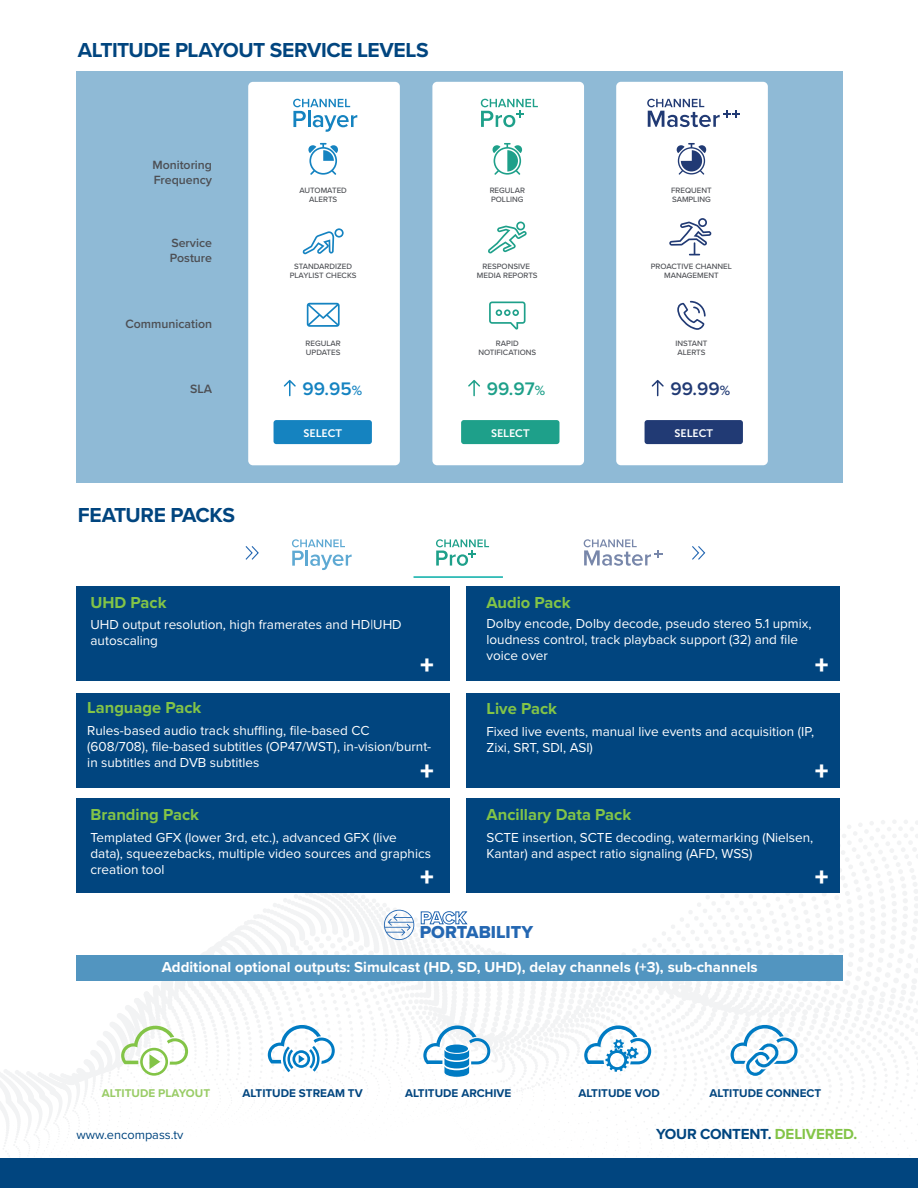
<style>
.page{position:relative;width:918px;height:1188px;background:#fff}
.page>*{position:absolute;margin:0;border:0;box-sizing:border-box;transform-origin:0 0}
.t1{font:900 27px "Proxima Nova";color:#fff}
.t2{font:700 21px "Proxima Nova";letter-spacing:-.02em;color:#01457f}
.t3{font:600 18.9px "Proxima Nova";color:#1583c1}
.t4{font:600 18.9px "Proxima Nova";color:#1ea08a}
.t5{font:600 18.9px "Proxima Nova";color:#213a74}
.t6{font:18px "Proxima Nova Extrabld";color:#2467b2}
.t7{font:700 16.5px "Proxima Nova";color:#83c447}
.t8{font:700 15.15px "Proxima Nova";letter-spacing:-.01em;color:#01457f}
.t9{font:700 15px "Proxima Nova";color:#fff}
.t10{font:13.5px/16.2px "Proxima Nova";color:#fff}
.t11{font:12.75px "Proxima Nova";color:#01457f}
.t12{font:600 12.45px "Proxima Nova";color:#4d4f54}
.t13{font:600 12.3px/14.9px "Proxima Nova";color:#4d4f54}
.t14{font:700 11.7px "Proxima Nova";color:#01457f}
.t15{font:700 11.7px "Proxima Nova";color:#9c6}
.t16{font:10.8px "Museo Sans 700";color:#fff}
.t17{font:500 7.95px/9px "Proxima Nova";color:#4d4f54;text-align:center}
.s1{font-size:13.95px}
.s2{color:#83c447}
</style>
<div class="page">
<div style="left:77px;top:587px;width:373px;height:94px;background:#01457f"></div>
<svg style="left:0;top:819px;width:918px;height:317px"></svg>
<svg style="left:268px;top:1025px;width:67px;height:47px"></svg>
<svg style="left:584px;top:1025px;width:67px;height:47px"></svg>
<svg style="left:121px;top:1026px;width:67px;height:50px"></svg>
<svg style="left:731px;top:1025px;width:67px;height:51px"></svg>
<svg style="left:423px;top:1025px;width:67px;height:52px"></svg>
<div style="left:0;top:1158px;width:918px;height:30px;background:#01457f"></div>
<div style="left:77px;top:71px;width:766px;height:412px;background:#8fbad6"></div>
<div style="left:616px;top:82px;width:152px;height:383px;background:#fff;border-radius:5px"></div>
<div style="left:432px;top:82px;width:152px;height:383px;background:#fff;border-radius:5px"></div>
<div style="left:248px;top:82px;width:152px;height:383px;background:#fff;border-radius:5px"></div>
<svg style="left:284px;top:380px;width:12px;height:16px"></svg>
<svg style="left:468px;top:380px;width:12px;height:16px"></svg>
<svg style="left:652px;top:380px;width:12px;height:16px"></svg>
<div style="left:274px;top:420px;width:98px;height:24px;background:#1583c0;border-radius:3px"></div>
<div style="left:461px;top:420px;width:98px;height:24px;background:#1ea08a;border-radius:3px"></div>
<div style="left:645px;top:420px;width:98px;height:24px;background:#213a74;border-radius:3px"></div>
<svg style="left:293px;top:99px;width:64px;height:33px"></svg>
<svg style="left:481px;top:99px;width:57px;height:28px"></svg>
<svg style="left:647px;top:99px;width:93px;height:28px"></svg>
<svg style="left:492px;top:143px;width:31px;height:32px"></svg>
<svg style="left:676px;top:143px;width:31px;height:32px"></svg>
<svg style="left:308px;top:143px;width:30px;height:32px"></svg>
<svg style="left:307px;top:303px;width:33px;height:24px"></svg>
<svg style="left:489px;top:302px;width:37px;height:28px"></svg>
<svg style="left:677px;top:301px;width:29px;height:29px"></svg>
<svg style="left:302px;top:228px;width:42px;height:26px"></svg>
<svg style="left:488px;top:222px;width:39px;height:31px"></svg>
<svg style="left:669px;top:218px;width:42px;height:37px"></svg>
<div style="left:77px;top:693px;width:373px;height:94px;background:#01457f"></div>
<div style="left:77px;top:955px;width:766px;height:26px;background:#5295c0"></div>
<svg style="left:420px;top:911px;width:48px;height:14px"></svg>
<svg style="left:384px;top:910px;width:30px;height:30px"></svg>
<svg style="left:292px;top:539px;width:60px;height:31px"></svg>
<svg style="left:436px;top:539px;width:53px;height:27px"></svg>
<svg style="left:584px;top:539px;width:79px;height:27px"></svg>
<hr style="left:414px;top:576px;width:89px;height:2px;background:#07ada7">
<svg style="left:246px;top:546px;width:13px;height:14px"></svg>
<div style="left:77px;top:798px;width:373px;height:94px;background:#01457f"></div>
<div style="left:467px;top:587px;width:373px;height:94px;background:#01457f"></div>
<div style="left:467px;top:693px;width:373px;height:94px;background:#01457f"></div>
<div style="left:467px;top:798px;width:373px;height:94px;background:#01457f"></div>
<svg style="left:692px;top:546px;width:13px;height:14px"></svg>
<p class="t2" style="left:78px;top:37px;width:352px">ALTITUDE PLAYOUT SERVICE LEVELS</p>
<p class="t13" style="left:152px;top:158px;width:61px">Monitoring<br>Frequency</p>
<p class="t13" style="left:170px;top:236px;width:44px">Service<br>Posture</p>
<p class="t12" style="left:125px;top:317px;width:88px">Communication</p>
<p class="t12" style="left:190px;top:382px;width:23px">SLA</p>
<p class="t2" style="left:78px;top:503px;width:159px">FEATURE PACKS</p>
<p class="t17" style="left:299px;top:186px;width:49px">AUTOMATED<br>ALERTS</p>
<p class="t17" style="left:490px;top:186px;width:37px;text-align:left">REGULAR<br>POLLING</p>
<p class="t17" style="left:671px;top:186px;width:42px;text-align:left">FREQUENT<br>SAMPLING</p>
<p class="t17" style="left:290px;top:262px;width:68px">STANDARDIZED<br>PLAYLIST CHECKS</p>
<p class="t17" style="left:477px;top:262px;width:62px">RESPONSIVE<br>MEDIA REPORTS</p>
<p class="t17" style="left:651px;top:262px;width:83px">PROACTIVE CHANNEL<br>MANAGEMENT</p>
<p class="t17" style="left:306px;top:339px;width:37px;text-align:left">REGULAR<br>UPDATES</p>
<p class="t17" style="left:478px;top:339px;width:59px">RAPID<br>NOTIFICATIONS</p>
<p class="t17" style="left:675px;top:339px;width:34px;text-align:left">INSTANT<br>ALERTS</p>
<p class="t3" style="left:302px;top:378px;width:61px">99.95<span class="s1">%</span></p>
<p class="t4" style="left:487px;top:378px;width:60px">99.97<span class="s1">%</span></p>
<p class="t5" style="left:670px;top:378px;width:61px">99.99<span class="s1">%</span></p>
<p class="t16" style="left:303px;top:427px;width:40px">SELECT</p>
<p class="t16" style="left:491px;top:427px;width:40px">SELECT</p>
<p class="t16" style="left:674px;top:427px;width:40px">SELECT</p>
<p class="t7" style="left:90px;top:593px;width:78px">UHD Pack</p>
<p class="t10" style="left:90px;top:617px;width:313px">UHD output resolution, high framerates and HD|UHD autoscaling</p>
<p class="t1" style="left:420px;top:645px;width:15px">+</p>
<p class="t7" style="left:87px;top:698px;width:116px">Language Pack</p>
<p class="t10" style="left:87px;top:722px;width:346px">Rules-based audio track shuffling, file-based CC (608/708), file-based subtitles (OP47/WST), in-vision/burnt&shy;in subtitles and DVB subtitles</p>
<p class="t1" style="left:420px;top:751px;width:15px">+</p>
<p class="t7" style="left:90px;top:805px;width:110px">Branding Pack</p>
<p class="t10" style="left:90px;top:829px;width:342px">Templated GFX (lower 3rd, etc.), advanced GFX (live data), squeezebacks, multiple video sources and graphics creation tool</p>
<p class="t1" style="left:420px;top:857px;width:15px">+</p>
<p class="t7" style="left:486px;top:593px;width:86px">Audio Pack</p>
<p class="t10" style="left:486px;top:616px;width:327px">Dolby encode, Dolby decode, pseudo stereo 5.1 upmix, loudness control, track playback support (32) and file voice over</p>
<p class="t1" style="left:815px;top:645px;width:15px">+</p>
<p class="t7" style="left:486px;top:699px;width:72px">Live Pack</p>
<p class="t10" style="left:486px;top:723px;width:329px">Fixed live events, manual live events and acquisition (IP,<br>Zixi, SRT, SDI, ASI)</p>
<p class="t1" style="left:815px;top:751px;width:15px">+</p>
<p class="t7" style="left:486px;top:805px;width:146px">Ancillary Data Pack</p>
<p class="t10" style="left:486px;top:829px;width:328px">SCTE insertion, SCTE decoding, watermarking (Nielsen,<br>Kantar) and aspect ratio signaling (AFD, WSS)</p>
<p class="t1" style="left:815px;top:857px;width:15px">+</p>
<p class="t6" style="left:420px;top:919px;width:115px">PORTABILITY</p>
<p class="t9" style="left:162px;top:958px;width:598px">Additional optional outputs: Simulcast (HD, SD, UHD), delay channels (+3), sub-channels</p>
<p class="t15" style="left:102px;top:1086px;width:110px">ALTITUDE PLAYOUT</p>
<p class="t14" style="left:243px;top:1086px;width:122px">ALTITUDE STREAM TV</p>
<p class="t14" style="left:405px;top:1086px;width:108px">ALTITUDE ARCHIVE</p>
<p class="t14" style="left:578px;top:1086px;width:83px">ALTITUDE VOD</p>
<p class="t14" style="left:710px;top:1086px;width:113px">ALTITUDE CONNECT</p>
<p class="t11" style="left:77px;top:1127px;width:108px">www.encompass.tv</p>
<p class="t8" style="left:656px;top:1125px;width:203px">YOUR CONTENT. <span class="s2">DELIVERED.</span></p>
</div>
